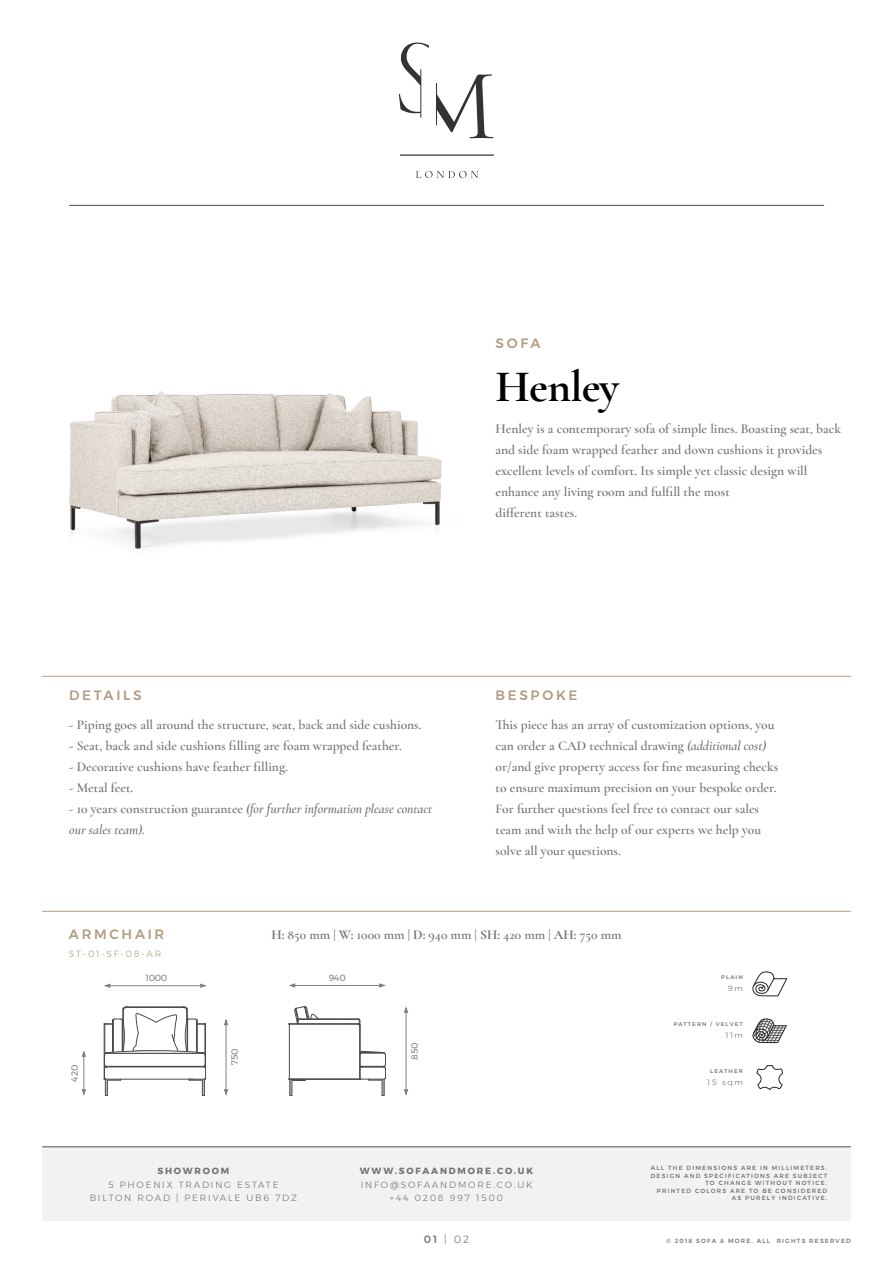
<style>
.page{position:relative;width:893px;height:1263px;background:#fff}
.page>*{position:absolute;margin:0;border:0;box-sizing:border-box;transform-origin:0 0}
.t1{font:700 45px "Cormorant Garamond";letter-spacing:-.015em;color:#000}
.t2{font:600 13.5px/21px "Cormorant Garamond";color:#737373}
.t3{font:italic 600 13.5px/21px "Cormorant Garamond";color:#737373}
.t4{font:500 13.5px "Montserrat";letter-spacing:.2em;color:#b39b7f}
.t5{font:300 10.5px "Montserrat";color:#737373}
.t6{font:300 9px/13.5px "Montserrat";letter-spacing:.2em;color:#737373;text-align:center}
.t7{font:700 9px "Montserrat";letter-spacing:.2em;color:#737373}
.t8{font:9px "Montserrat";letter-spacing:-.015em;color:#7f7f7f}
.t9{font:300 9px "Montserrat";letter-spacing:.2em;color:#b39b7f}
.t10{font:300 7.65px "Montserrat";letter-spacing:.2em;color:#737373;scale:1.06 1}
.t11{font:500 6px/7.5px "Montserrat";letter-spacing:.2em;color:#737373;text-align:right}
.t12{font:500 5.25px "Montserrat";letter-spacing:.2em;color:#737373;scale:1.06 1}
.s1{font-style:normal}
.s2{font-style:italic}
.s3{font-weight:700}
.s4{font-weight:500}
</style>
<div class="page">
<hr style="left:42px;top:676px;width:808px;height:1px;background:#b39b7f">
<svg style="left:752px;top:971px;width:36px;height:73px"></svg>
<svg style="left:756px;top:1066px;width:27px;height:24px"></svg>
<div style="left:42px;top:1147px;width:808px;height:73px;background:#f2f2f2"></div>
<hr style="left:42px;top:1146px;width:808px;height:1px;background:#4d4d4d">
<img style="left:69px;top:391px;width:373px;height:158px">
<hr style="left:42px;top:911px;width:808px;height:1px;background:#b39b7f">
<hr style="left:69px;top:205px;width:755px;height:1px;background:#4d4d4d">
<svg style="left:399px;top:94px;width:21px;height:19px"></svg>
<svg style="left:436px;top:74px;width:57px;height:64px"></svg>
<svg style="left:401px;top:42px;width:28px;height:44px"></svg>
<hr style="left:400px;top:155px;width:93px;height:1px;background:#000">
<svg style="left:416px;top:171px;width:62px;height:7px"></svg>
<hr style="left:436px;top:83px;width:1px;height:42px;background:#333">
<hr style="left:420px;top:69px;width:1px;height:49px;background:#333">
<hr style="left:84px;top:1050px;width:77px;height:1px;background:#000">
<hr style="left:83px;top:1056px;width:1px;height:34px;background:#7f7f7f">
<svg style="left:81px;top:1089px;width:5px;height:7px"></svg>
<svg style="left:81px;top:1050px;width:5px;height:7px"></svg>
<hr style="left:318px;top:1006px;width:88px;height:1px;background:#000">
<hr style="left:406px;top:1012px;width:1px;height:78px;background:#7f7f7f">
<svg style="left:403px;top:1006px;width:6px;height:7px"></svg>
<svg style="left:404px;top:1089px;width:5px;height:7px"></svg>
<svg style="left:288px;top:983px;width:98px;height:113px"></svg>
<svg style="left:104px;top:983px;width:124px;height:113px"></svg>
<p class="t4" style="left:495px;top:335px;width:47px">SOFA</p>
<h1 class="t1" style="left:495px;top:359px;width:125px">Henley</h1>
<p class="t2" style="left:495px;top:418px;width:347px">Henley is a contemporary sofa of simple lines. Boasting seat, back and side foam wrapped feather and down cushions it provides excellent levels of comfort. Its simple yet classic design will enhance any living room and fulfill the most<br>different tastes.</p>
<p class="t4" style="left:69px;top:686px;width:74px">DETAILS</p>
<p class="t2" style="left:69px;top:714px;width:354px">- Piping goes all around the structure, seat, back and side cushions.</p>
<p class="t2" style="left:69px;top:735px;width:334px">- Seat, back and side cushions filling are foam wrapped feather.</p>
<p class="t2" style="left:69px;top:756px;width:220px">- Decorative cushions have feather filling.</p>
<p class="t2" style="left:69px;top:777px;width:66px">- Metal feet.</p>
<p class="t3" style="left:69px;top:798px;width:364px"><span class="s1">- 10 years construction guarantee</span> (for further information please contact our sales team).</p>
<p class="t4" style="left:495px;top:686px;width:83px">BESPOKE</p>
<p class="t2" style="left:495px;top:714px;width:284px">This piece has an array of customization options, you can order a CAD technical drawing <span class="s2">(additional cost) </span>or/and give property access for fine measuring checks to ensure maximum precision on your bespoke order.<br>For further questions feel free to contact our sales team and with the help of our experts we help you solve all your questions.</p>
<p class="t4" style="left:69px;top:926px;width:97px">ARMCHAIR</p>
<p class="t2" style="left:271px;top:924px;width:352px"><span class="s3">H:</span> 850 mm | <span class="s3">W:</span> 1000 mm | <span class="s3">D:</span> 940 mm | <span class="s3">SH:</span> 420 mm | <span class="s3">AH:</span> 750 mm</p>
<p class="t9" style="left:69px;top:948px;width:94px">ST-01-SF-08-AR</p>
<p class="t8" style="left:69px;top:1081px;width:18px;rotate:-90deg">420</p>
<p class="t8" style="left:146px;top:973px;width:23px">1000</p>
<p class="t8" style="left:229px;top:1065px;width:18px;rotate:-90deg">750</p>
<p class="t8" style="left:329px;top:972px;width:19px">940</p>
<p class="t8" style="left:409px;top:1059px;width:19px;rotate:-90deg">850</p>
<p class="t12" style="left:721px;top:974px;width:22px">PLAIN</p>
<p class="t10" style="left:728px;top:984px;width:16px">9m</p>
<p class="t12" style="left:674px;top:1020px;width:67px">PATTERN / VELVET</p>
<p class="t10" style="left:725px;top:1030px;width:18px">11m</p>
<p class="t12" style="left:710px;top:1067px;width:32px">LEATHER</p>
<p class="t10" style="left:707px;top:1077px;width:35px">15 sqm</p>
<p class="t7" style="left:157px;top:1165px;width:73px">SHOWROOM</p>
<p class="t6" style="left:90px;top:1178px;width:209px">5 PHOENIX TRADING ESTATE<br>BILTON ROAD | PERIVALE UB6 7DZ</p>
<p class="t7" style="left:360px;top:1165px;width:175px">WWW.SOFAANDMORE.CO.UK</p>
<p class="t6" style="left:361px;top:1178px;width:173px">INFO@SOFAANDMORE.CO.UK +44 0208 997 1500</p>
<p class="t5" style="left:424px;top:1233px;width:47px"><span class="s4">01</span> | 02</p>
<p class="t11" style="left:651px;top:1164px;width:178px">ALL THE DIMENSIONS ARE IN MILLIMETERS.<br>DESIGN AND SPECIFICATIONS ARE SUBJECT<br>TO CHANGE WITHOUT NOTICE.<br>PRINTED COLORS ARE TO BE CONSIDERED<br>AS PURELY INDICATIVE.</p>
<p class="t11" style="left:666px;top:1237px;width:186px">© 2018 SOFA &amp; MORE. ALL RIGHTS RESERVED</p>
</div>
